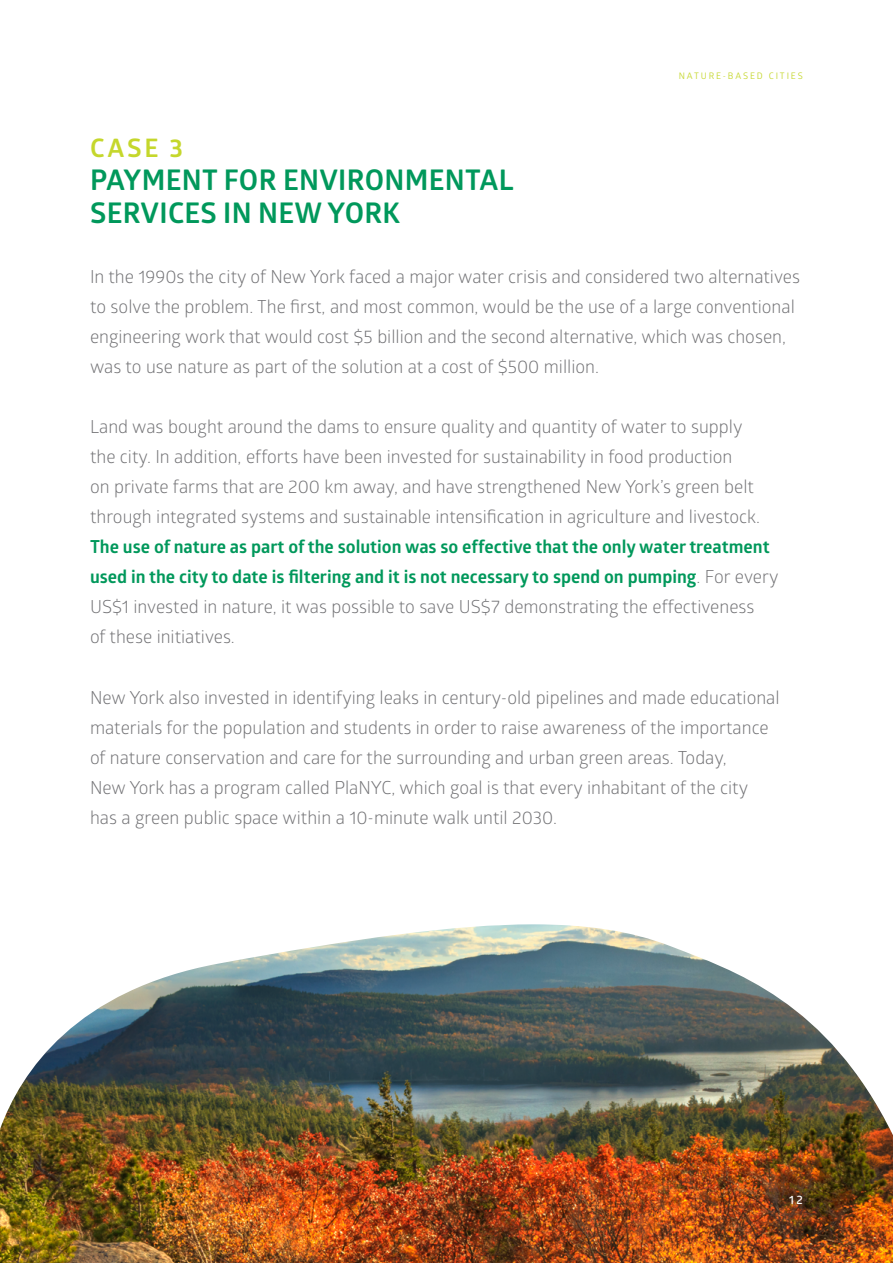
<style>
.page{position:relative;width:893px;height:1263px;background:#fff}
.page>*{position:absolute;margin:0;border:0;box-sizing:border-box;transform-origin:0 0}
.t1{font:700 28.5px/33px "Glober";letter-spacing:.01em;color:#00985b}
.t2{font:700 25.5px "Glober";color:#c5d72c}
.t3{font:18px/30px "Glober";color:#717174}
.t4{font:700 18px/30px "Glober";color:#00985b}
.t5{font:600 12px "Glober";color:#fff}
.t6{font:9px "Glober";letter-spacing:.21em;color:#c5d72c}
.s1{font-weight:400;color:#717174}
</style>
<div class="page">
<img style="left:0;top:924px;width:893px;height:339px">
<h2 class="t2" style="left:90px;top:130px;width:94px">CASE 3</h2>
<h1 class="t1" style="left:90px;top:163px;width:425px">PAYMENT FOR ENVIRONMENTAL<br>SERVICES IN NEW YORK</h1>
<p class="t6" style="left:679px;top:69px;width:126px">NATURE-BASED CITIES</p>
<p class="t3" style="left:90px;top:261px;width:712px">In the 1990s the city of New York faced a major water crisis and considered two alternatives to solve the problem. The first, and most common, would be the use of a large conventional engineering work that would cost $5 billion and the second alternative, which was chosen, was to use nature as part of the solution at a cost of $500 million.</p>
<p class="t3" style="left:90px;top:411px;width:672px">Land was bought around the dams to ensure quality and quantity of water to supply the city. In addition, efforts have been invested for sustainability in food production<br>on private farms that are 200 km away, and have strengthened New York’s green belt through integrated systems and sustainable intensification in agriculture and livestock.</p>
<p class="t4" style="left:90px;top:532px;width:690px">The use of nature as part of the solution was so effective that the only water treatment used in the city to date is filtering and it is not necessary to spend on pumping<span class="s1">. For every US$1 invested in nature, it was possible to save US$7 demonstrating the effectiveness<br>of these initiatives.</span></p>
<p class="t3" style="left:90px;top:681px;width:691px">New York also invested in identifying leaks in century-old pipelines and made educational materials for the population and students in order to raise awareness of the importance of nature conservation and care for the surrounding and urban green areas. Today,<br>New York has a program called PlaNYC, which goal is that every inhabitant of the city<br>has a green public space within a 10-minute walk until 2030.</p>
<p class="t5" style="left:789px;top:1192px;width:15px">12</p>
</div>
